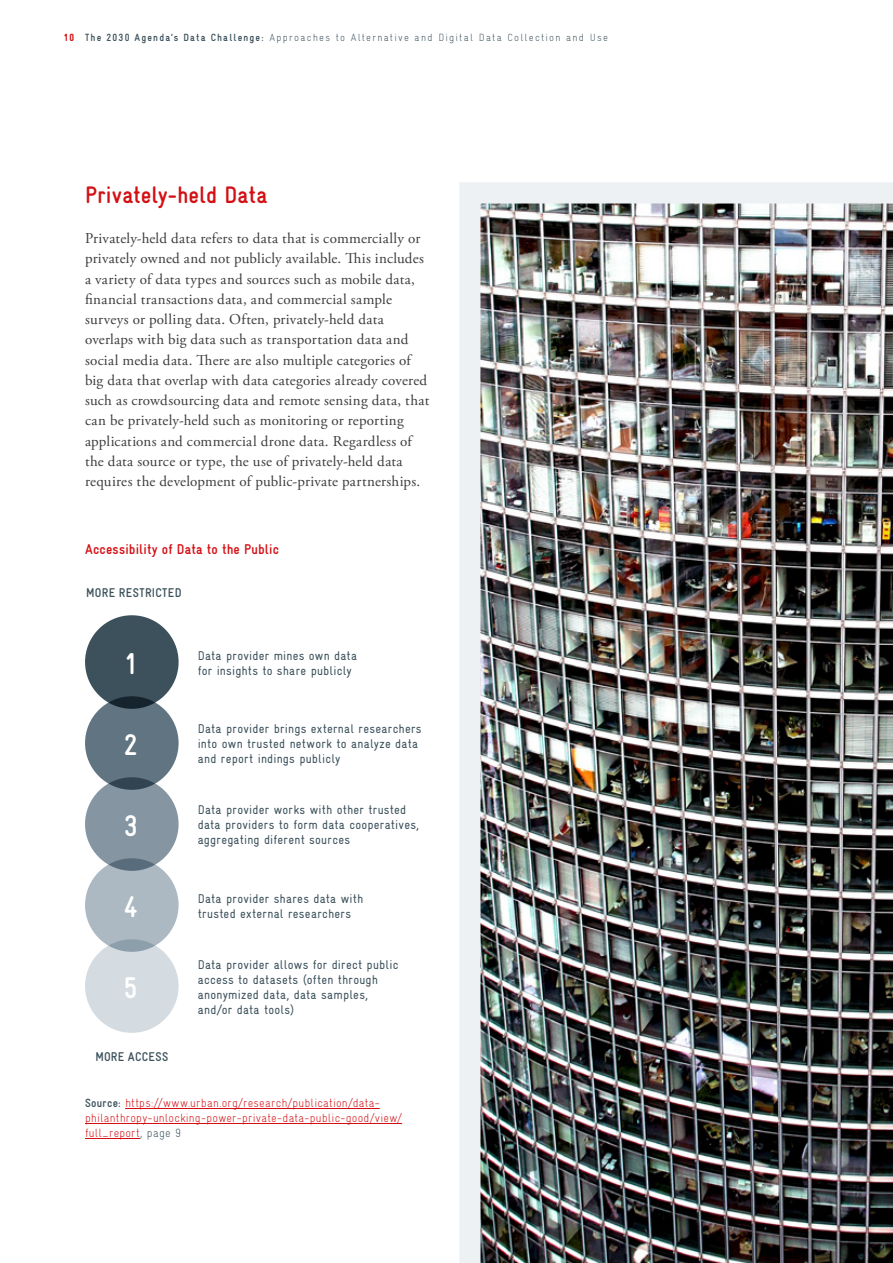
<style>
.page{position:relative;width:893px;height:1263px;background:#fff}
.page>*{position:absolute;margin:0;border:0;box-sizing:border-box;transform-origin:0 0}
.t1{font:700 condensed 30px "Gravur";color:#fff}
.t2{font:700 condensed 24px "Gravur";color:#d40f14}
.t3{font:15px/20.2px "Adobe Garamond Pro";letter-spacing:.015em;color:#3c3c3b}
.t4{font:700 condensed 14.25px "Gravur";letter-spacing:.01em;color:#d40f14}
.t5{font:condensed 12.75px/15px "Gravur";letter-spacing:.02em;color:#3c515c}
.t6{font:700 condensed 12.75px "Gravur";letter-spacing:.025em;color:#3c515c}
.t7{font:300 condensed 12px/15px "Gravur";letter-spacing:.015em;color:#d40f14}
.t8{font:300 condensed 10.5px "Gravur";letter-spacing:.12em;color:#3c515c}
.s1{font-weight:900;color:#d40f14}
.s2{font-weight:700}
.s3{font-weight:700;color:#3c515c}
.s4{color:#3c515c}
</style>
<div class="page">
<hr style="left:125px;top:1108px;width:255px;height:1px;background:#d40f14">
<hr style="left:85px;top:1123px;width:317px;height:1px;background:#d40f14">
<hr style="left:85px;top:1138px;width:55px;height:1px;background:#d40f14">
<img style="left:459px;top:182px;width:434px;height:1081px">
<div style="left:85px;top:615px;width:94px;height:94px;background:#3c515c;border-radius:50%"></div>
<div style="left:85px;top:696px;width:94px;height:94px;background:#607481;border-radius:50%"></div>
<div style="left:85px;top:777px;width:94px;height:94px;background:#8596a2;border-radius:50%"></div>
<div style="left:85px;top:858px;width:94px;height:94px;background:#acb9c3;border-radius:50%"></div>
<div style="left:85px;top:939px;width:94px;height:94px;background:#d4dce2;border-radius:50%"></div>
<p class="t8" style="left:64px;top:31px;width:546px"><span class="s1">10</span> <span class="s2">The 2030 Agenda’s Data Challenge:</span> Approaches to Alternative and Digital Data Collection and Use</p>
<h2 class="t2" style="left:85px;top:181px;width:184px">Privately-held Data</h2>
<p class="t3" style="left:85px;top:229px;width:346px">Privately-held data refers to data that is commercially or privately owned and not publicly available. This includes a variety of data types and sources such as mobile data, financial transactions data, and commercial sample surveys or polling data. Often, privately-held data overlaps with big data such as transportation data and social media data. There are also multiple categories of big data that overlap with data categories already covered such as crowdsourcing data and remote sensing data, that can be privately-held such as monitoring or reporting applications and commercial drone data. Regardless of the data source or type, the use of privately-held data requires the development of public-private partnerships.</p>
<p class="t4" style="left:85px;top:541px;width:195px">Accessibility of Data to the Public</p>
<p class="t6" style="left:86px;top:586px;width:97px">MORE RESTRICTED</p>
<h1 class="t1" style="left:124px;top:647px;width:15px">1</h1>
<h1 class="t1" style="left:124px;top:728px;width:15px">2</h1>
<h1 class="t1" style="left:124px;top:809px;width:15px">3</h1>
<h1 class="t1" style="left:124px;top:890px;width:16px">4</h1>
<h1 class="t1" style="left:124px;top:971px;width:15px">5</h1>
<p class="t6" style="left:95px;top:1049px;width:74px">MORE ACCESS</p>
<p class="t5" style="left:198px;top:648px;width:161px">Data provider mines own data for insights to share publicly</p>
<p class="t5" style="left:198px;top:721px;width:225px">Data provider brings external researchers into own trusted network to analyze data and report indings publicly</p>
<p class="t5" style="left:198px;top:802px;width:223px">Data provider works with other trusted data providers to form data cooperatives, aggregating diferent sources</p>
<p class="t5" style="left:198px;top:891px;width:167px">Data provider shares data with trusted external researchers</p>
<p class="t5" style="left:198px;top:957px;width:202px">Data provider allows for direct public access to datasets (often through anonymized data, data samples, and/or data tools)</p>
<p class="t7" style="left:85px;top:1095px;width:319px"><span class="s3">Source:</span> https://www.urban.org/research/publication/data&shy;philanthropy-unlocking-power-private-data-public-good/view/ full_report<span class="s4">, page 9</span></p>
</div>
